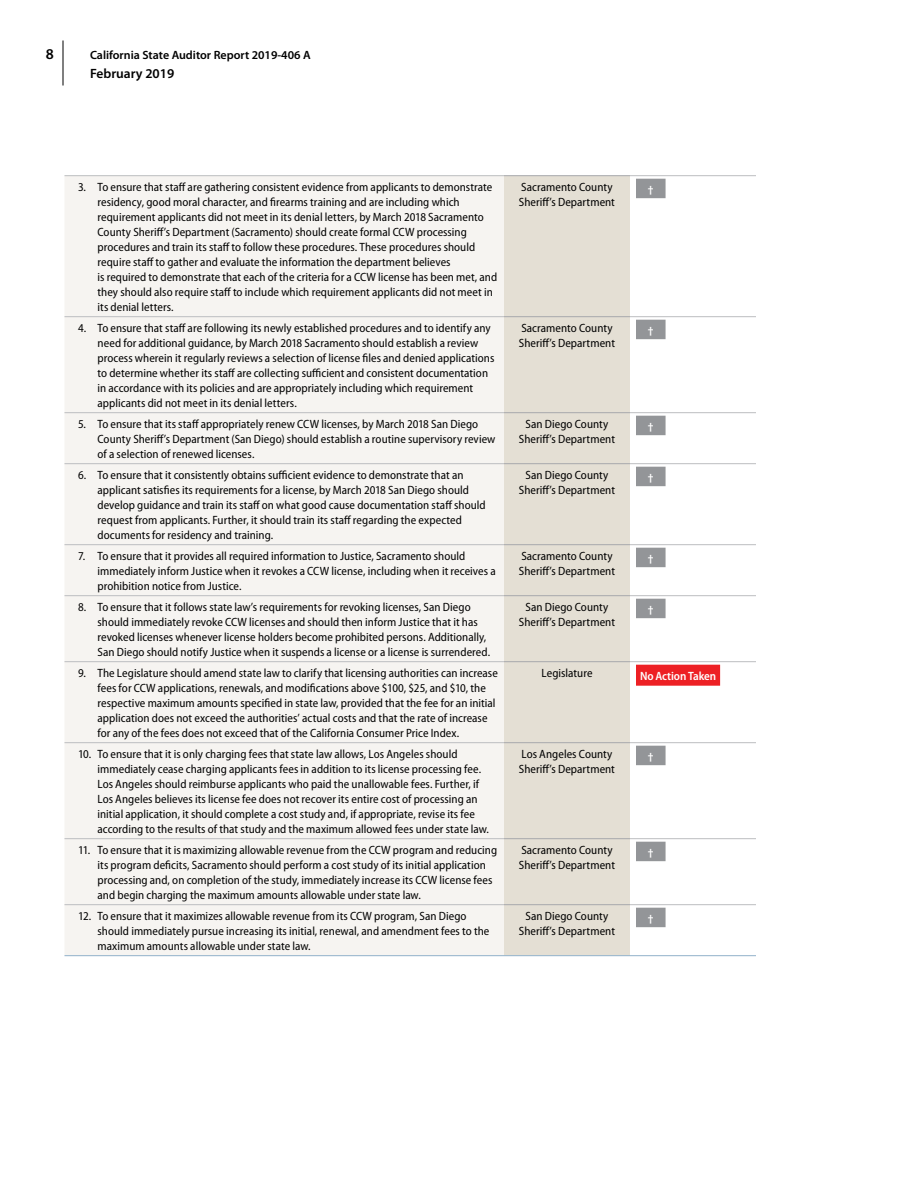
<style>
.page{position:relative;width:918px;height:1188px;background:#fff}
.page>*{position:absolute;margin:0;border:0;box-sizing:border-box;transform-origin:0 0}
.t1{font:600 15px "Myriad Pro";color:#000}
.t2{font:600 13.5px "Myriad Pro";color:#000}
.t3{font:semi-condensed 12px/15px "Myriad Pro";letter-spacing:.005em;color:#000}
.t4{font:600 12px "Myriad Pro";color:#000}
.t5{font:600 semi-condensed 12px "Myriad Pro";letter-spacing:-.01em;color:#fff}
</style>
<div class="page">
<hr style="left:63px;top:40px;width:1px;height:46px;background:#000">
<div style="left:64px;top:176px;width:440px;height:779px;background:#f6f4f1"></div>
<div style="left:504px;top:176px;width:126px;height:779px;background:#e4dfd4"></div>
<hr style="left:64px;top:175px;width:440px;height:1px;background:#bcbec0">
<hr style="left:630px;top:175px;width:126px;height:1px;background:#bcbec0">
<hr style="left:64px;top:316px;width:440px;height:1px;background:#bcbec0">
<hr style="left:630px;top:316px;width:126px;height:1px;background:#bcbec0">
<hr style="left:64px;top:412px;width:440px;height:1px;background:#bcbec0">
<hr style="left:630px;top:412px;width:126px;height:1px;background:#bcbec0">
<hr style="left:64px;top:463px;width:440px;height:1px;background:#bcbec0">
<hr style="left:630px;top:463px;width:126px;height:1px;background:#bcbec0">
<hr style="left:64px;top:544px;width:440px;height:1px;background:#bcbec0">
<hr style="left:630px;top:544px;width:126px;height:1px;background:#bcbec0">
<hr style="left:64px;top:595px;width:440px;height:1px;background:#bcbec0">
<hr style="left:630px;top:595px;width:126px;height:1px;background:#bcbec0">
<hr style="left:64px;top:661px;width:440px;height:1px;background:#bcbec0">
<hr style="left:630px;top:661px;width:126px;height:1px;background:#bcbec0">
<hr style="left:64px;top:742px;width:440px;height:1px;background:#bcbec0">
<hr style="left:630px;top:742px;width:126px;height:1px;background:#bcbec0">
<hr style="left:64px;top:838px;width:440px;height:1px;background:#bcbec0">
<hr style="left:630px;top:838px;width:126px;height:1px;background:#bcbec0">
<hr style="left:64px;top:904px;width:440px;height:1px;background:#bcbec0">
<hr style="left:630px;top:904px;width:126px;height:1px;background:#bcbec0">
<hr style="left:504px;top:175px;width:126px;height:1px;background:#a7a9ac">
<hr style="left:504px;top:316px;width:126px;height:1px;background:#a7a9ac">
<hr style="left:504px;top:412px;width:126px;height:1px;background:#a7a9ac">
<hr style="left:504px;top:463px;width:126px;height:1px;background:#a7a9ac">
<hr style="left:504px;top:544px;width:126px;height:1px;background:#a7a9ac">
<hr style="left:504px;top:595px;width:126px;height:1px;background:#a7a9ac">
<hr style="left:504px;top:661px;width:126px;height:1px;background:#a7a9ac">
<hr style="left:504px;top:742px;width:126px;height:1px;background:#a7a9ac">
<hr style="left:504px;top:838px;width:126px;height:1px;background:#a7a9ac">
<hr style="left:504px;top:904px;width:126px;height:1px;background:#a7a9ac">
<hr style="left:64px;top:955px;width:440px;height:1px;background:#91b1ca">
<hr style="left:504px;top:955px;width:126px;height:1px;background:#91b1ca">
<hr style="left:630px;top:955px;width:126px;height:1px;background:#91b1ca">
<div style="left:636px;top:179px;width:30px;height:19px;background:#939598"></div>
<div style="left:636px;top:320px;width:30px;height:19px;background:#939598"></div>
<div style="left:636px;top:416px;width:30px;height:19px;background:#939598"></div>
<div style="left:636px;top:467px;width:30px;height:19px;background:#939598"></div>
<div style="left:636px;top:548px;width:30px;height:19px;background:#939598"></div>
<div style="left:636px;top:599px;width:30px;height:19px;background:#939598"></div>
<div style="left:636px;top:665px;width:84px;height:21px;background:#ed2024"></div>
<div style="left:636px;top:746px;width:30px;height:19px;background:#939598"></div>
<div style="left:636px;top:842px;width:30px;height:19px;background:#939598"></div>
<div style="left:636px;top:908px;width:30px;height:19px;background:#939598"></div>
<p class="t1" style="left:46px;top:45px;width:10px">8</p>
<p class="t4" style="left:90px;top:48px;width:222px">California State Auditor Report 2019-406 A</p>
<p class="t2" style="left:90px;top:66px;width:86px">February 2019</p>
<p class="t3" style="left:98px;top:179px;width:401px;text-indent:-20px">3. To ensure that staff are gathering consistent evidence from applicants to demonstrate residency, good moral character, and firearms training and are including which requirement applicants did not meet in its denial letters, by March 2018 Sacramento County Sheriff’s Department (Sacramento) should create formal CCW processing procedures and train its staff to follow these procedures. These procedures should require staff to gather and evaluate the information the department believes<br>is required to demonstrate that each of the criteria for a CCW license has been met, and they should also require staff to include which requirement applicants did not meet in its denial letters.</p>
<p class="t3" style="left:519px;top:179px;width:98px">Sacramento County<br>Sheriff’s Department</p>
<p class="t5" style="left:648px;top:183px;width:7px">†</p>
<p class="t3" style="left:98px;top:320px;width:398px;text-indent:-20px">4. To ensure that staff are following its newly established procedures and to identify any need for additional guidance, by March 2018 Sacramento should establish a review process wherein it regularly reviews a selection of license files and denied applications to determine whether its staff are collecting sufficient and consistent documentation in accordance with its policies and are appropriately including which requirement applicants did not meet in its denial letters.</p>
<p class="t3" style="left:519px;top:320px;width:98px">Sacramento County<br>Sheriff’s Department</p>
<p class="t5" style="left:648px;top:324px;width:7px">†</p>
<p class="t3" style="left:98px;top:416px;width:399px;text-indent:-20px">5. To ensure that its staff appropriately renew CCW licenses, by March 2018 San Diego<br>County Sheriff’s Department (San Diego) should establish a routine supervisory review of a selection of renewed licenses.</p>
<p class="t3" style="left:519px;top:416px;width:98px;text-align:center">San Diego County<br>Sheriff’s Department</p>
<p class="t5" style="left:648px;top:420px;width:7px">†</p>
<p class="t3" style="left:98px;top:467px;width:390px;text-indent:-20px">6. To ensure that it consistently obtains sufficient evidence to demonstrate that an applicant satisfies its requirements for a license, by March 2018 San Diego should develop guidance and train its staff on what good cause documentation staff should request from applicants. Further, it should train its staff regarding the expected documents for residency and training.</p>
<p class="t3" style="left:519px;top:467px;width:98px;text-align:center">San Diego County<br>Sheriff’s Department</p>
<p class="t5" style="left:648px;top:471px;width:7px">†</p>
<p class="t3" style="left:98px;top:548px;width:400px;text-indent:-20px">7. To ensure that it provides all required information to Justice, Sacramento should immediately inform Justice when it revokes a CCW license, including when it receives a prohibition notice from Justice.</p>
<p class="t3" style="left:519px;top:548px;width:98px">Sacramento County<br>Sheriff’s Department</p>
<p class="t5" style="left:648px;top:552px;width:7px">†</p>
<p class="t3" style="left:98px;top:599px;width:394px;text-indent:-20px">8. To ensure that it follows state law’s requirements for revoking licenses, San Diego should immediately revoke CCW licenses and should then inform Justice that it has revoked licenses whenever license holders become prohibited persons. Additionally, San Diego should notify Justice when it suspends a license or a license is surrendered.</p>
<p class="t3" style="left:519px;top:599px;width:98px;text-align:center">San Diego County<br>Sheriff’s Department</p>
<p class="t5" style="left:648px;top:603px;width:7px">†</p>
<p class="t3" style="left:98px;top:665px;width:402px;text-indent:-20px">9. The Legislature should amend state law to clarify that licensing authorities can increase fees for CCW applications, renewals, and modifications above $100, $25, and $10, the respective maximum amounts specified in state law, provided that the fee for an initial application does not exceed the authorities’ actual costs and that the rate of increase for any of the fees does not exceed that of the California Consumer Price Index.</p>
<p class="t3" style="left:542px;top:665px;width:53px">Legislature</p>
<p class="t5" style="left:640px;top:669px;width:78px">No Action Taken</p>
<p class="t3" style="left:98px;top:746px;width:393px;text-indent:-20px">10. To ensure that it is only charging fees that state law allows, Los Angeles should immediately cease charging applicants fees in addition to its license processing fee.<br>Los Angeles should reimburse applicants who paid the unallowable fees. Further, if Los Angeles believes its license fee does not recover its entire cost of processing an initial application, it should complete a cost study and, if appropriate, revise its fee according to the results of that study and the maximum allowed fees under state law.</p>
<p class="t3" style="left:519px;top:746px;width:98px">Los Angeles County<br>Sheriff’s Department</p>
<p class="t5" style="left:648px;top:750px;width:7px">†</p>
<p class="t3" style="left:98px;top:842px;width:401px;text-indent:-20px">11. To ensure that it is maximizing allowable revenue from the CCW program and reducing its program deficits, Sacramento should perform a cost study of its initial application processing and, on completion of the study, immediately increase its CCW license fees and begin charging the maximum amounts allowable under state law.</p>
<p class="t3" style="left:519px;top:842px;width:98px">Sacramento County<br>Sheriff’s Department</p>
<p class="t5" style="left:648px;top:846px;width:7px">†</p>
<p class="t3" style="left:98px;top:908px;width:394px;text-indent:-20px">12. To ensure that it maximizes allowable revenue from its CCW program, San Diego should immediately pursue increasing its initial, renewal, and amendment fees to the maximum amounts allowable under state law.</p>
<p class="t3" style="left:519px;top:908px;width:98px;text-align:center">San Diego County<br>Sheriff’s Department</p>
<p class="t5" style="left:648px;top:912px;width:7px">†</p>
</div>
